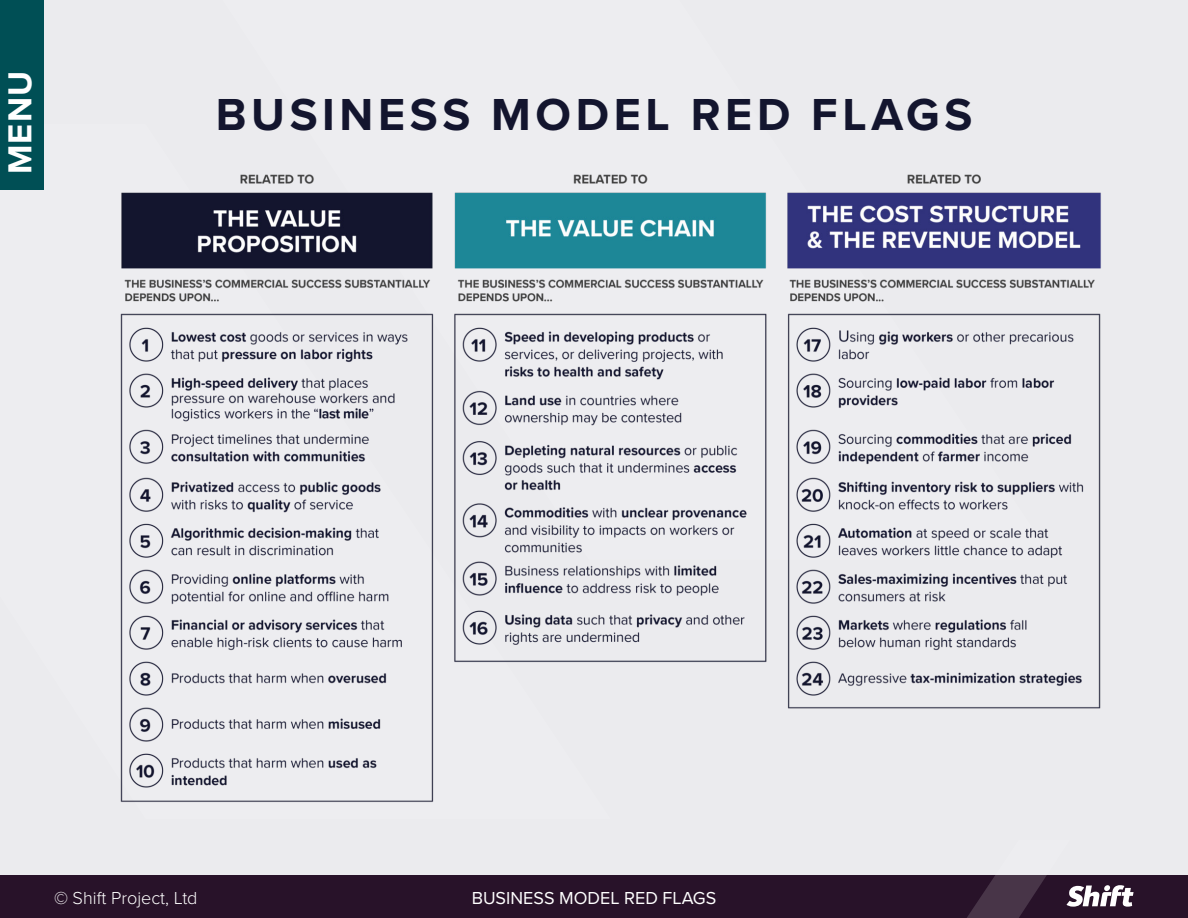
<style>
.page{position:relative;width:1188px;height:918px;background:#ebebee}
.page>*{position:absolute;margin:0;border:0;box-sizing:border-box;transform-origin:0 0}
.Large_Heading_1{font:700 46.5px "Proxima Nova";letter-spacing:.1em;color:#13152e}
.t1{font:700 34.5px "Proxima Nova";color:#fff}
.t2{font:18px "Proxima Nova";color:#fff}
.t3{font:300 18px "Proxima Nova";color:#fff}
</style>
<div class="page">
<div style="left:0;top:876px;width:1188px;height:42px;background:#281229"></div>
<svg style="left:967px;top:875px;width:167px;height:43px"></svg>
<img style="left:120px;top:174px;width:981px;height:628px">
<div style="left:0;top:0;width:44px;height:190px;background:#004f55"></div>
<h2 class="t1" style="left:-6px;top:174px;width:104px;rotate:-90deg">MENU</h2>
<p class="Large_Heading_1" style="left:216px;top:80px;width:758px">BUSINESS MODEL RED FLAGS</p>
<p class="t3" style="left:54px;top:884px;width:145px">© Shift Project, Ltd</p>
<p class="t2" style="left:472px;top:884px;width:246px">BUSINESS MODEL RED FLAGS</p>
</div>
